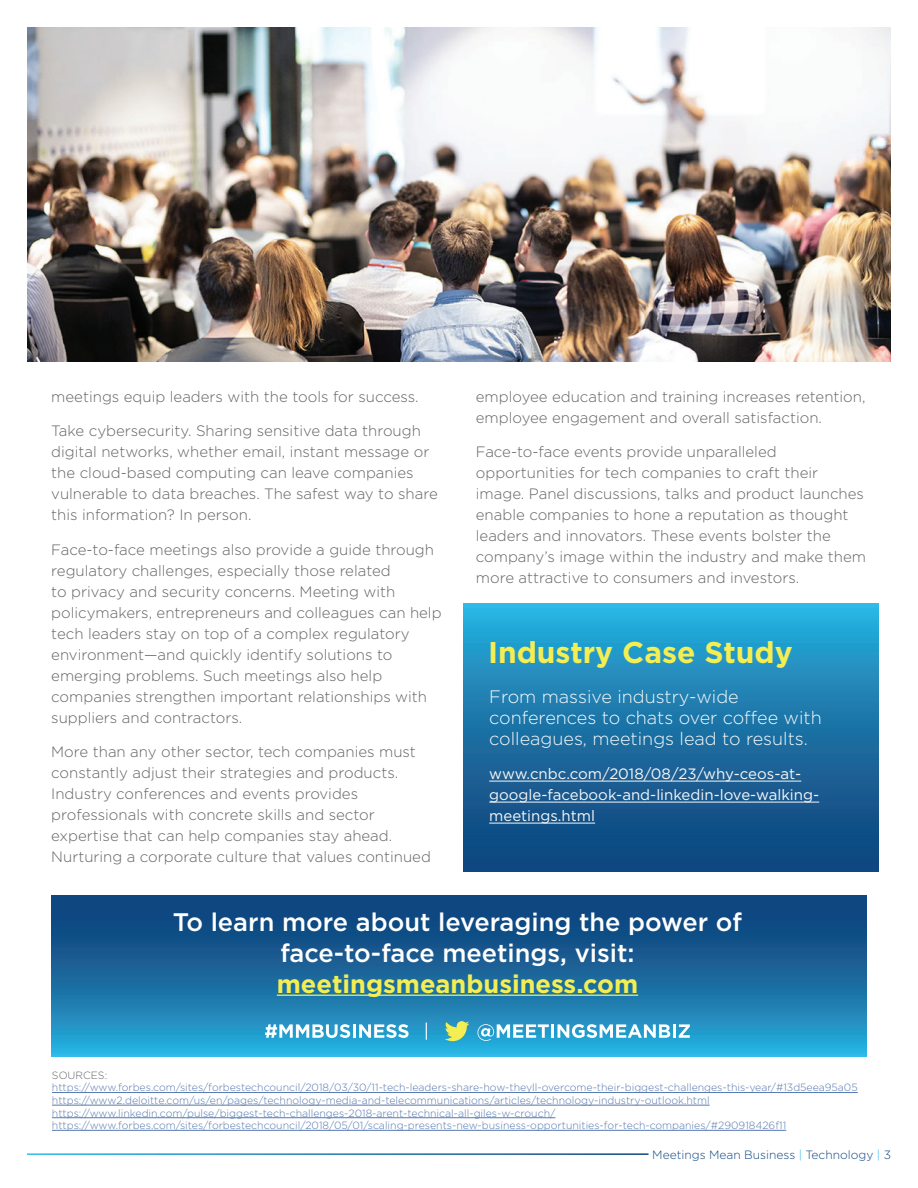
<style>
.page{position:relative;width:918px;height:1188px;background:#fff}
.page>*{position:absolute;margin:0;border:0;box-sizing:border-box;transform-origin:0 0}
.t1{font:700 30px "Gotham";color:#f4ee53}
.t2{font:500 25.35px/31px "Gotham";color:#fff;text-align:center}
.t3{font:700 25.35px "Gotham";color:#f4ee53}
.t4{font:300 18px/21px "Gotham";color:#f9fafa}
.t5{font:300 15px/21px "Gotham";color:#636366}
.t6{font:15px/21px "Gotham";color:#f6f7f7}
.t7{font:300 12px "Gotham";color:#0f4781}
.t8{font:300 10.5px/12.6px "Gotham";color:#5678b0}
.t9{font:300 10.5px "Gotham";color:#636366}
.s1{color:#31bdeb}
</style>
<div class="page">
<svg style="left:52px;top:895px;width:815px;height:161px;background:#1a6ca1"></svg>
<img style="left:27px;top:28px;width:864px;height:334px">
<svg style="left:477px;top:1024px;width:72px;height:17px"></svg>
<hr style="left:551px;top:1024px;width:3px;height:14px;background:#fff">
<svg style="left:557px;top:1024px;width:113px;height:14px"></svg>
<hr style="left:673px;top:1024px;width:3px;height:14px;background:#fff">
<svg style="left:679px;top:1024px;width:11px;height:14px"></svg>
<svg style="left:265px;top:1024px;width:85px;height:14px"></svg>
<hr style="left:353px;top:1024px;width:3px;height:14px;background:#fff">
<svg style="left:359px;top:1024px;width:50px;height:14px"></svg>
<svg style="left:445px;top:1021px;width:24px;height:20px"></svg>
<svg style="left:426px;top:1023px;width:1px;height:17px"></svg>
<hr style="left:277px;top:995px;width:361px;height:1px;background:#f4ee53">
<hr style="left:52px;top:1092px;width:806px;height:1px;background:#5678b0">
<hr style="left:52px;top:1105px;width:658px;height:1px;background:#5678b0">
<hr style="left:52px;top:1117px;width:503px;height:1px;background:#5678b0">
<hr style="left:52px;top:1130px;width:734px;height:1px;background:#5678b0">
<div style="left:464px;top:604px;width:415px;height:268px;background:linear-gradient(to bottom,#28addb,#103c75)"></div>
<hr style="left:489px;top:781px;width:312px;height:1px;background:#f6f7f7">
<hr style="left:489px;top:802px;width:330px;height:1px;background:#f6f7f7">
<hr style="left:489px;top:823px;width:106px;height:1px;background:#f6f7f7">
<p class="t5" style="left:51px;top:386px;width:369px">meetings equip leaders with the tools for success.</p>
<p class="t5" style="left:51px;top:420px;width:388px">Take cybersecurity. Sharing sensitive data through digital networks, whether email, instant message or the cloud-based computing can leave companies vulnerable to data breaches. The safest way to share this information? In person.</p>
<p class="t5" style="left:51px;top:539px;width:392px">Face-to-face meetings also provide a guide through regulatory challenges, especially those related<br>to privacy and security concerns. Meeting with policymakers, entrepreneurs and colleagues can help tech leaders stay on top of a complex regulatory environment—and quickly identify solutions to emerging problems. Such meetings also help companies strengthen important relationships with suppliers and contractors.</p>
<p class="t5" style="left:51px;top:741px;width:381px">More than any other sector, tech companies must constantly adjust their strategies and products.<br>Industry conferences and events provides professionals with concrete skills and sector expertise that can help companies stay ahead.<br>Nurturing a corporate culture that values continued</p>
<p class="t5" style="left:476px;top:386px;width:391px">employee education and training increases retention, employee engagement and overall satisfaction.</p>
<p class="t5" style="left:476px;top:441px;width:392px">Face-to-face events provide unparalleled opportunities for tech companies to craft their image. Panel discussions, talks and product launches enable companies to hone a reputation as thought leaders and innovators. These events bolster the company’s image within the industry and make them more attractive to consumers and investors.</p>
<h1 class="t1" style="left:488px;top:633px;width:306px">Industry Case Study</h1>
<p class="t4" style="left:489px;top:685px;width:334px">From massive industry-wide conferences to chats over coffee with colleagues, meetings lead to results.</p>
<p class="t6" style="left:489px;top:763px;width:331px">www.cnbc.com/2018/08/23/why-ceos-at&shy;google-facebook-and-linkedin-love-walking&shy;meetings.html</p>
<h2 class="t2" style="left:173px;top:906px;width:571px">To learn more about leveraging the power of face-to-face meetings, visit:</h2>
<h2 class="t3" style="left:277px;top:967px;width:363px">meetingsmeanbusiness.com</h2>
<p class="t9" style="left:52px;top:1069px;width:57px">SOURCES:</p>
<p class="t8" style="left:52px;top:1081px;width:807px">https://www.forbes.com/sites/forbestechcouncil/2018/03/30/11-tech-leaders-share-how-theyll-overcome-their-biggest-challenges-this-year/#13d5eea95a05 https://www2.deloitte.com/us/en/pages/technology-media-and-telecommunications/articles/technology-industry-outlook.html https://www.linkedin.com/pulse/biggest-tech-challenges-2018-arent-technical-all-giles-w-crouch/ https://www.forbes.com/sites/forbestechcouncil/2018/05/01/scaling-presents-new-business-opportunities-for-tech-companies/#290918426f11</p>
<p class="t7" style="left:652px;top:1147px;width:240px">Meetings Mean Business <span class="s1">|</span> Technology <span class="s1">|</span> 3</p>
</div>
